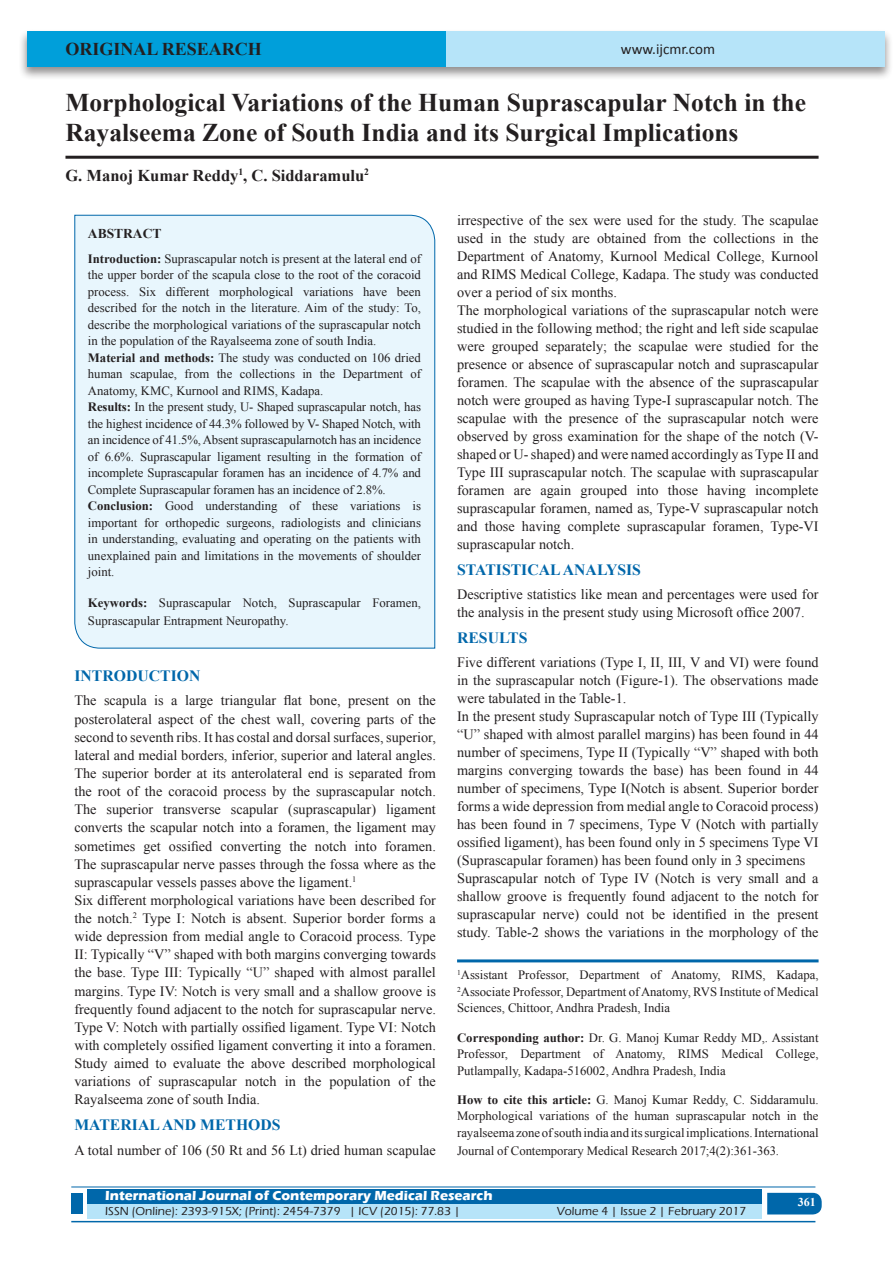
<style>
.page{position:relative;width:893px;height:1263px;background:#fff}
.page>*{position:absolute;margin:0;border:0;box-sizing:border-box;transform-origin:0 0}
.A_Title_New{font:700 25.5px/30px "Times New Roman";color:#231f20}
.AT_new{font:700 18px "Times New Roman";color:#231f20}
.AU-New{font:700 16.5px "Times New Roman";color:#231f20}
.t1{font:700 15.75px "Times New Roman";color:#0067aa}
.t2{font:15px "Calibri";color:#231f20}
.TX_New{font:14.25px/18px "Times New Roman";color:#231f20;text-align:justify}
.t3{font:700 13.5px "Eras ITC";color:#fff}
.t4{font:700 13.5px "Times New Roman";color:#231f20}
.HTC_new{font:12.75px/16.5px "Times New Roman";color:#231f20}
.Affi_New{font:12.75px/16.5px "Times New Roman";color:#231f20;text-align:justify}
.Corresponding{font:12.75px/16.5px "Times New Roman";color:#231f20;text-align:justify}
.t5{font:500 12px "Eras ITC";color:#231f20}
.t6{font:700 12px "Times New Roman";color:#fff}
.s1{font-weight:700}
</style>
<div class="page">
<div style="left:19px;top:29px;width:874px;height:52px;background:#231f20;opacity:.5"></div>
<div style="left:27px;top:31px;width:858px;height:35px;background:#b6e4f9"></div>
<div style="left:27px;top:31px;width:419px;height:35px;background:#009fda"></div>
<div style="left:87px;top:1189px;width:674px;height:15px;background:#0067aa"></div>
<div style="left:87px;top:1204px;width:674px;height:15px;background:#b6e4f9"></div>
<svg style="left:767px;top:1193px;width:55px;height:21px"></svg>
<hr style="left:71px;top:1186px;width:744px;height:1px;background:#0067aa">
<hr style="left:71px;top:1221px;width:744px;height:1px;background:#0067aa">
<div style="left:71px;top:1193px;width:12px;height:21px;background:#0067aa"></div>
<hr style="left:65px;top:156px;width:754px;height:3px;background:#231f20">
<div style="left:74px;top:214px;width:361px;height:435px;background:#e8f6fd"></div>
<hr style="left:457px;top:959px;width:362px;height:3px;background:#0067aa">
<p class="AT_new" style="left:65px;top:36px;width:198px">ORIGINAL RESEARCH</p>
<p class="t2" style="left:621px;top:40px;width:96px">www.ijcmr.com</p>
<p class="A_Title_New" style="left:65px;top:87px;width:742px">Morphological Variations of the Human Suprascapular Notch in the<br>Rayalseema Zone of South India and its Surgical Implications</p>
<p class="AU-New" style="left:65px;top:164px;width:305px">G. Manoj Kumar Reddy<sup>1</sup>, C. Siddaramulu<sup>2</sup></p>
<p class="t4" style="left:88px;top:224px;width:75px">ABSTRACT</p>
<p class="HTC_new" style="left:88px;top:250px;width:335px"><span class="s1">Introduction:</span> Suprascapular notch is present at the lateral end of the upper border of the scapula close to the root of the coracoid process. Six different morphological variations have been described for the notch in the literature. Aim of the study: To, describe the morphological variations of the suprascapular notch in the population of the Rayalseema zone of south India.<br><span class="s1">Material and methods:</span> The study was conducted on 106 dried human scapulae, from the collections in the Department of Anatomy, KMC, Kurnool and RIMS, Kadapa.<br><span class="s1">Results:</span> In the present study, U- Shaped suprascapular notch, has the highest incidence of 44.3% followed by V- Shaped Notch, with an incidence of 41.5%, Absent suprascapularnotch has an incidence of 6.6%. Suprascapular ligament resulting in the formation of incomplete Suprascapular foramen has an incidence of 4.7% and Complete Suprascapular foramen has an incidence of 2.8%.<br><span class="s1">Conclusion:</span> Good understanding of these variations is important for orthopedic surgeons, radiologists and clinicians in understanding, evaluating and operating on the patients with unexplained pain and limitations in the movements of shoulder joint.</p>
<p class="HTC_new" style="left:88px;top:593px;width:335px;line-height:18px"><span class="s1">Keywords:</span> Suprascapular Notch, Suprascapular Foramen,<br>Suprascapular Entrapment Neuropathy.</p>
<h1 class="t1" style="left:74px;top:665px;width:127px">INTRODUCTION</h1>
<p class="TX_New" style="left:74px;top:691px;width:363px">The scapula is a large triangular flat bone, present on the posterolateral aspect of the chest wall, covering parts of the second to seventh ribs. It has costal and dorsal surfaces, superior, lateral and medial borders, inferior, superior and lateral angles.<br>The superior border at its anterolateral end is separated from the root of the coracoid process by the suprascapular notch.<br>The superior transverse scapular (suprascapular) ligament converts the scapular notch into a foramen, the ligament may sometimes get ossified converting the notch into foramen.<br>The suprascapular nerve passes through the fossa where as the suprascapular vessels passes above the ligament.<sup>1</sup></p>
<p class="TX_New" style="left:74px;top:891px;width:363px">Six different morphological variations have been described for the notch.<sup>2</sup> Type I: Notch is absent. Superior border forms a wide depression from medial angle to Coracoid process. Type II: Typically “V” shaped with both margins converging towards the base. Type III: Typically “U” shaped with almost parallel margins. Type IV: Notch is very small and a shallow groove is frequently found adjacent to the notch for suprascapular nerve.<br>Type V: Notch with partially ossified ligament. Type VI: Notch with completely ossified ligament converting it into a foramen.<br>Study aimed to evaluate the above described morphological variations of suprascapular notch in the population of the Rayalseema zone of south India.</p>
<h1 class="t1" style="left:74px;top:1114px;width:208px">MATERIAL AND METHODS</h1>
<p class="TX_New" style="left:74px;top:1141px;width:363px">A total number of 106 (50 Rt and 56 Lt) dried human scapulae</p>
<p class="TX_New" style="left:457px;top:211px;width:363px">irrespective of the sex were used for the study. The scapulae used in the study are obtained from the collections in the Department of Anatomy, Kurnool Medical College, Kurnool and RIMS Medical College, Kadapa. The study was conducted over a period of six months.</p>
<p class="TX_New" style="left:457px;top:301px;width:363px">The morphological variations of the suprascapular notch were studied in the following method; the right and left side scapulae were grouped separately; the scapulae were studied for the presence or absence of suprascapular notch and suprascapular foramen. The scapulae with the absence of the suprascapular notch were grouped as having Type-I suprascapular notch. The scapulae with the presence of the suprascapular notch were observed by gross examination for the shape of the notch (V&shy;shaped or U- shaped) and were named accordingly as Type II and Type III suprascapular notch. The scapulae with suprascapular foramen are again grouped into those having incomplete suprascapular foramen, named as, Type-V suprascapular notch and those having complete suprascapular foramen, Type-VI suprascapular notch.</p>
<h1 class="t1" style="left:457px;top:558px;width:185px">STATISTICAL ANALYSIS</h1>
<p class="TX_New" style="left:457px;top:585px;width:363px">Descriptive statistics like mean and percentages were used for the analysis in the present study using Microsoft office 2007.</p>
<h1 class="t1" style="left:457px;top:627px;width:72px">RESULTS</h1>
<p class="TX_New" style="left:457px;top:653px;width:363px">Five different variations (Type I, II, III, V and VI) were found in the suprascapular notch (Figure-1). The observations made were tabulated in the Table-1.</p>
<p class="TX_New" style="left:457px;top:707px;width:363px">In the present study Suprascapular notch of Type III (Typically “U” shaped with almost parallel margins) has been found in 44 number of specimens, Type II (Typically “V” shaped with both margins converging towards the base) has been found in 44 number of specimens, Type I(Notch is absent. Superior border forms a wide depression from medial angle to Coracoid process) has been found in 7 specimens, Type V (Notch with partially ossified ligament), has been found only in 5 specimens Type VI (Suprascapular foramen) has been found only in 3 specimens</p>
<p class="TX_New" style="left:457px;top:869px;width:363px">Suprascapular notch of Type IV (Notch is very small and a shallow groove is frequently found adjacent to the notch for suprascapular nerve) could not be identified in the present study. Table-2 shows the variations in the morphology of the</p>
<p class="Affi_New" style="left:457px;top:967px;width:363px"><sup>1</sup>Assistant Professor, Department of Anatomy, RIMS, Kadapa, <sup>2</sup>Associate Professor, Department of Anatomy, RVS Institute of Medical Sciences, Chittoor, Andhra Pradesh, India</p>
<p class="Corresponding" style="left:457px;top:1029px;width:363px"><span class="s1">Corresponding author:</span> Dr. G. Manoj Kumar Reddy MD,. Assistant Professor, Department of Anatomy, RIMS Medical College, Putlampally, Kadapa-516002, Andhra Pradesh, India</p>
<p class="HTC_new" style="left:457px;top:1091px;width:363px;text-align:justify"><span class="s1">How to cite this article:</span> G. Manoj Kumar Reddy, C. Siddaramulu.<br>Morphological variations of the human suprascapular notch in the rayalseema zone of south india and its surgical implications. International</p>
<p class="HTC_new" style="left:457px;top:1142px;width:324px">Journal of Contemporary Medical Research 2017;4(2):361-363.</p>
<p class="t3" style="left:105px;top:1188px;width:389px">International Journal of Contemporary Medical Research</p>
<p class="t5" style="left:105px;top:1204px;width:356px">ISSN (Online): 2393-915X; (Print): 2454-7379 | ICV (2015): 77.83 |</p>
<p class="t5" style="left:557px;top:1204px;width:191px">Volume 4 | Issue 2 | February 2017</p>
<h4 class="t6" style="left:798px;top:1194px;width:19px">361</h4>
</div>
